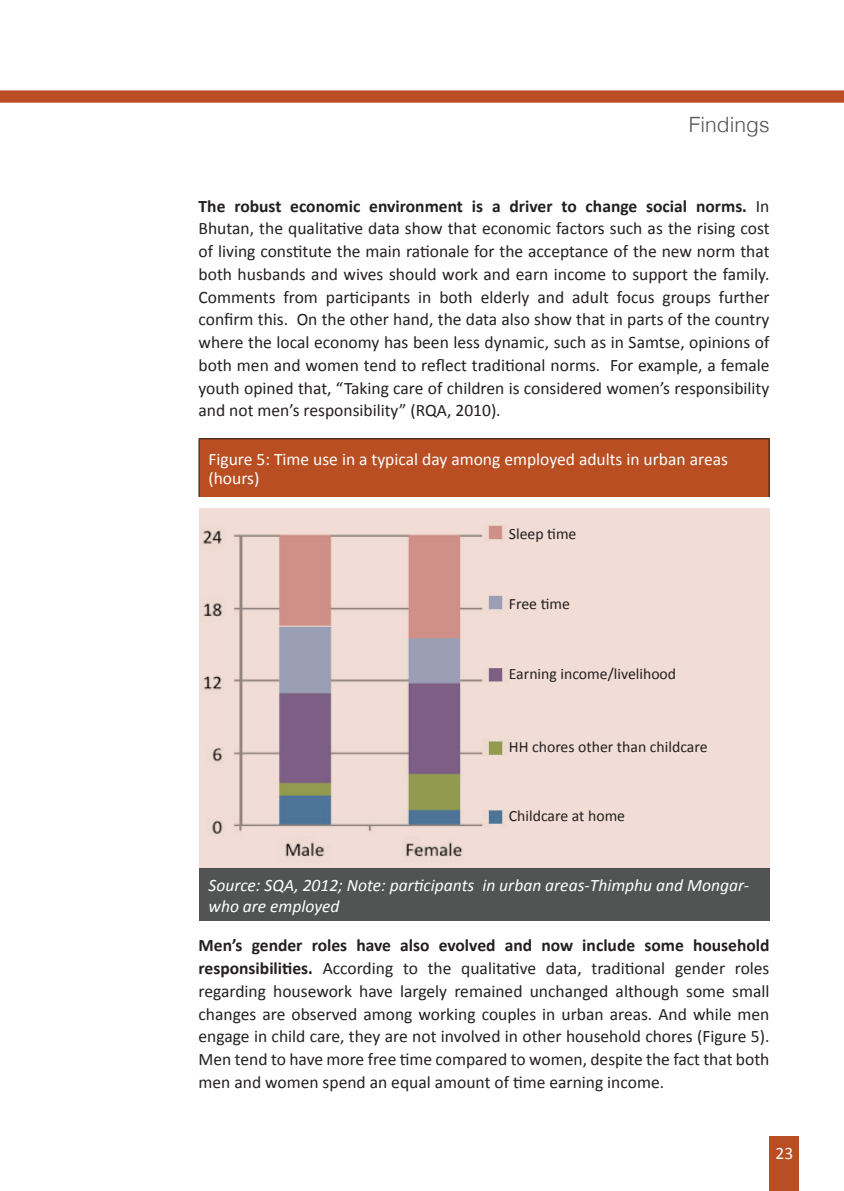
<style>
.page{position:relative;width:844px;height:1191px;background:#fff}
.page>*{position:absolute;margin:0;border:0;box-sizing:border-box;transform-origin:0 0}
.t1{font:300 21px "Helvetica";color:#515453}
.t2{font:17.5px/22.8px "Calibri";color:#231f20;text-align:justify}
.t3{font:italic 17.5px/21px "Calibri";color:#fff}
.t4{font:17.5px/19.2px "Calibri";color:#fff}
.t5{font:15.75px "Calibri";color:#231f20}
.s1{font-weight:700}
</style>
<div class="page">
<div style="left:0;top:90px;width:843px;height:13px;background:#b94e22"></div>
<div style="left:769px;top:1136px;width:29px;height:55px;background:#b94e22"></div>
<div style="left:199px;top:439px;width:569px;height:58px;background:#b94e22"></div>
<div style="left:199px;top:868px;width:569px;height:52px;background:#515453"></div>
<hr style="left:198px;top:438px;width:571px;height:1px;background:#231f20">
<hr style="left:198px;top:439px;width:1px;height:58px;background:#231f20">
<hr style="left:768px;top:439px;width:1px;height:58px;background:#231f20">
<svg style="left:199px;top:508px;width:570px;height:360px;background:#e2cdc8"></svg>
<p class="t1" style="left:688px;top:111px;width:82px">Findings</p>
<p class="t2" style="left:198px;top:194px;width:572px"><span class="s1">The robust economic environment is a driver to change social norms.</span> In Bhutan, the qualitative data show that economic factors such as the rising cost of living constitute the main rationale for the acceptance of the new norm that both husbands and wives should work and earn income to support the family.<br>Comments from participants in both elderly and adult focus groups further confirm this. On the other hand, the data also show that in parts of the country where the local economy has been less dynamic, such as in Samtse, opinions of both men and women tend to reflect traditional norms. For example, a female youth opined that, “Taking care of children is considered women’s responsibility and not men’s responsibility” (RQA, 2010).</p>
<p class="t4" style="left:208px;top:449px;width:521px">Figure 5: Time use in a typical day among employed adults in urban areas (hours)</p>
<p class="t5" style="left:508px;top:523px;width:69px">Sleep time</p>
<p class="t5" style="left:508px;top:593px;width:62px">Free time</p>
<p class="t5" style="left:508px;top:663px;width:169px">Earning income/livelihood</p>
<p class="t5" style="left:508px;top:737px;width:200px">HH chores other than childcare</p>
<p class="t5" style="left:508px;top:805px;width:118px">Childcare at home</p>
<p class="t3" style="left:208px;top:873px;width:542px">Source: SQA, 2012; Note: participants in urban areas-Thimphu and Mongar&shy;who are employed</p>
<p class="t2" style="left:198px;top:934px;width:572px"><span class="s1">Men’s gender roles have also evolved and now include some household responsibilities.</span> According to the qualitative data, traditional gender roles regarding housework have largely remained unchanged although some small changes are observed among working couples in urban areas. And while men engage in child care, they are not involved in other household chores (Figure 5).<br>Men tend to have more free time compared to women, despite the fact that both men and women spend an equal amount of time earning income.</p>
<p class="t4" style="left:775px;top:1144px;width:19px">23</p>
</div>
